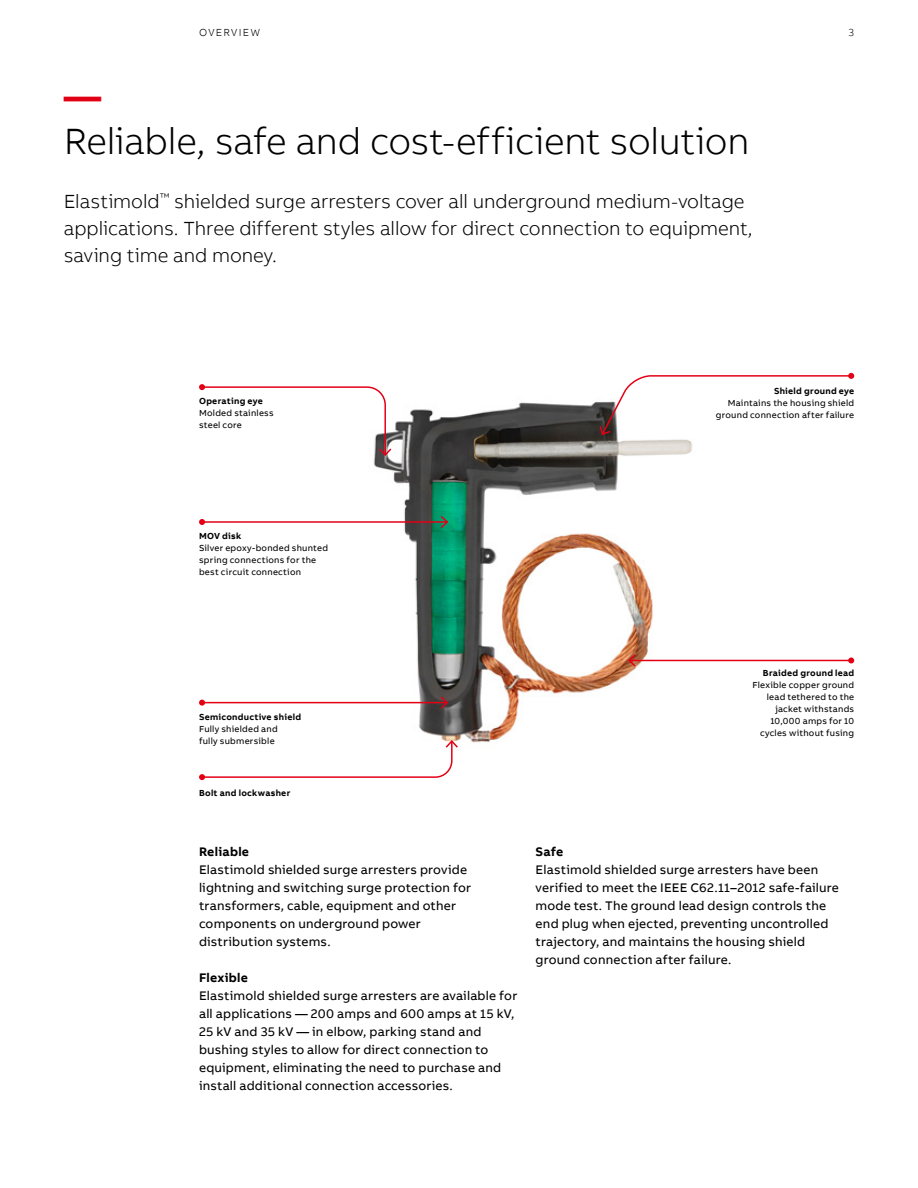
<style>
.page{position:relative;width:918px;height:1188px;background:#fff}
.page>*{position:absolute;margin:0;border:0;box-sizing:border-box;transform-origin:0 0}
.t1{font:300 37.5px "AB Bvoice";letter-spacing:-.01em;color:#000}
.t2{font:700 37.5px "AB Bvoice";color:#e30015}
.t3{font:300 19.5px/27px "AB Bvoice";letter-spacing:-.005em;color:#000}
.t4{font:12.75px/18px "AB Bvoice";letter-spacing:.015em;color:#000}
.t5{font:700 12.75px "AB Bvoice";letter-spacing:.02em;color:#000}
.t6{font:300 10.5px "AB Bvoice";letter-spacing:.13em;color:#000}
.t7{font:9px/12px "AB Bvoice";letter-spacing:.025em;color:#000}
.t8{font:700 9px "AB Bvoice";letter-spacing:.03em;color:#000}
</style>
<div class="page">
<img style="left:353px;top:402px;width:364px;height:341px">
<svg style="left:199px;top:384px;width:194px;height:73px"></svg>
<svg style="left:598px;top:373px;width:256px;height:63px"></svg>
<hr style="left:202px;top:521px;width:245px;height:2px;background:#e30015">
<svg style="left:199px;top:519px;width:6px;height:6px"></svg>
<svg style="left:439px;top:514px;width:10px;height:16px"></svg>
<hr style="left:202px;top:702px;width:245px;height:1px;background:#e30015">
<svg style="left:199px;top:700px;width:6px;height:6px"></svg>
<svg style="left:439px;top:695px;width:10px;height:15px"></svg>
<svg style="left:199px;top:739px;width:261px;height:41px"></svg>
<hr style="left:629px;top:660px;width:222px;height:1px;background:#e30015">
<svg style="left:848px;top:657px;width:6px;height:6px"></svg>
<svg style="left:627px;top:653px;width:10px;height:15px"></svg>
<p class="t6" style="left:199px;top:26px;width:62px">OVERVIEW</p>
<p class="t6" style="left:849px;top:26px;width:7px">3</p>
<h1 class="t2" style="left:64px;top:72px;width:39px">—</h1>
<h1 class="t1" style="left:64px;top:119px;width:687px">Reliable, safe and cost-efficient solution</h1>
<h2 class="t3" style="left:64px;top:188px;width:690px">Elastimold<sup>™</sup> shielded surge arresters cover all underground medium-voltage applications. Three different styles allow for direct connection to equipment, saving time and money.</h2>
<p class="t8" style="left:199px;top:395px;width:65px">Operating eye</p>
<p class="t7" style="left:199px;top:407px;width:76px">Molded stainless steel core</p>
<p class="t8" style="left:774px;top:385px;width:82px">Shield ground eye</p>
<p class="t7" style="left:716px;top:397px;width:140px;text-align:right">Maintains the housing shield ground connection after failure</p>
<p class="t8" style="left:199px;top:530px;width:44px">MOV disk</p>
<p class="t7" style="left:199px;top:542px;width:130px">Silver epoxy-bonded shunted spring connections for the best circuit connection</p>
<p class="t8" style="left:199px;top:711px;width:104px">Semiconductive shield</p>
<p class="t7" style="left:199px;top:723px;width:80px">Fully shielded and fully submersible</p>
<p class="t8" style="left:199px;top:787px;width:93px">Bolt and lockwasher</p>
<p class="t8" style="left:763px;top:668px;width:93px">Braided ground lead</p>
<p class="t7" style="left:752px;top:679px;width:103px;text-align:right">Flexible copper ground lead tethered to the jacket withstands<br>10,000 amps for 10 cycles without fusing</p>
<p class="t5" style="left:199px;top:843px;width:52px">Reliable</p>
<p class="t4" style="left:199px;top:861px;width:274px">Elastimold shielded surge arresters provide lightning and switching surge protection for transformers, cable, equipment and other components on underground power distribution systems.</p>
<p class="t5" style="left:199px;top:969px;width:50px">Flexible</p>
<p class="t4" style="left:199px;top:987px;width:320px">Elastimold shielded surge arresters are available for all applications — 200 amps and 600 amps at 15 kV, 25 kV and 35 kV — in elbow, parking stand and bushing styles to allow for direct connection to equipment, eliminating the need to purchase and install additional connection accessories.</p>
<p class="t5" style="left:536px;top:843px;width:29px">Safe</p>
<p class="t4" style="left:536px;top:861px;width:305px">Elastimold shielded surge arresters have been verified to meet the IEEE C62.11–2012 safe-failure mode test. The ground lead design controls the end plug when ejected, preventing uncontrolled trajectory, and maintains the housing shield ground connection after failure.</p>
</div>
